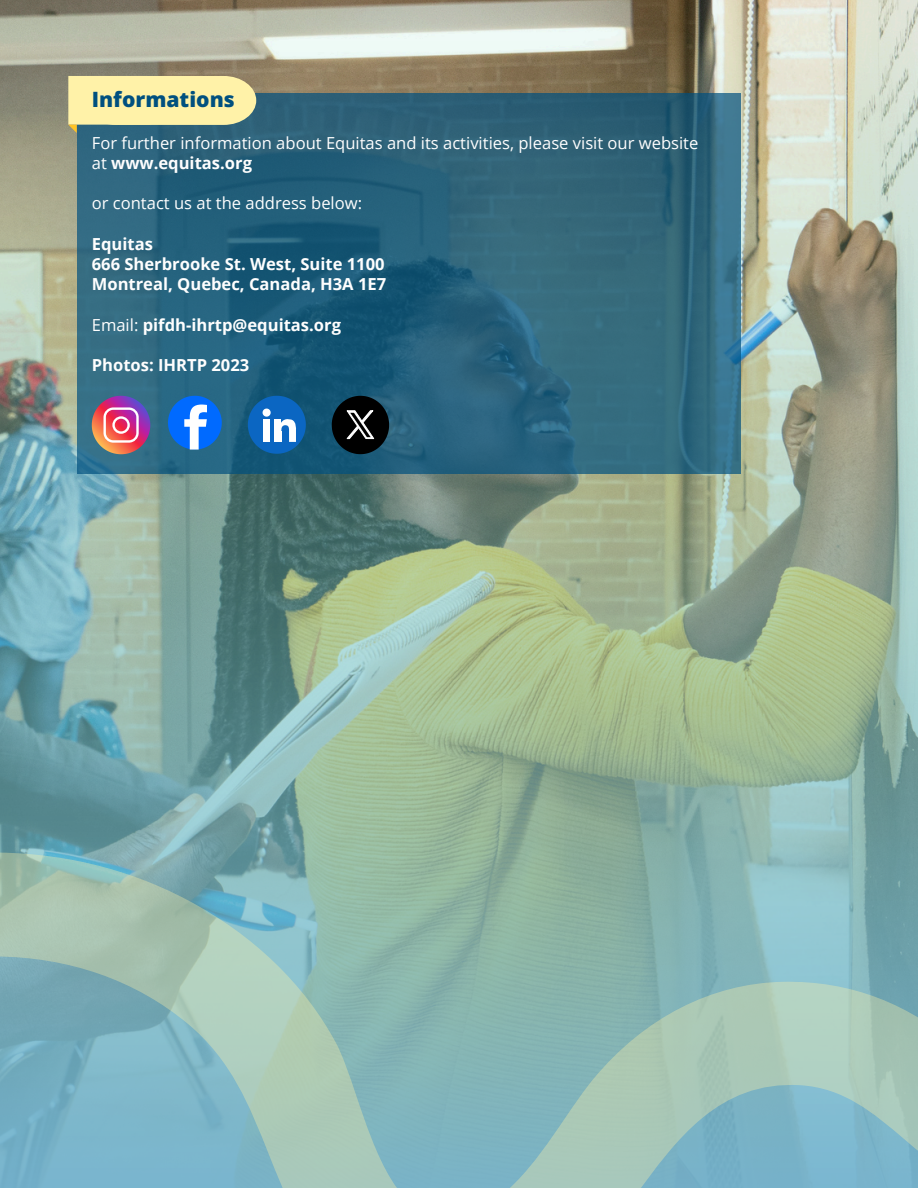
<style>
.page{position:relative;width:918px;height:1188px;background:#fff}
.page>*{position:absolute;margin:0;border:0;box-sizing:border-box;transform-origin:0 0}
.t1{font:800 21.15px "Open Sans";color:#00507f}
.t2{font:16.65px/20.2px "Open Sans";color:#fefefe}
.t3{font:700 16.65px/20.2px "Open Sans";color:#fefefe}
.s1{font-weight:700}
.s2{font-weight:400}
</style>
<div class="page">
<svg style="left:0;top:0;width:918px;height:206px;background:#b2b09d"></svg>
<img style="left:0;top:206px;width:918px;height:982px">
<svg style="left:77px;top:93px;width:664px;height:380px;background:#2a637b"></svg>
<svg style="left:68px;top:76px;width:188px;height:57px;background:#ddd99f"></svg>
<svg style="left:92px;top:396px;width:58px;height:58px;background:#b86385"></svg>
<svg style="left:332px;top:396px;width:57px;height:58px;background:#19252c"></svg>
<svg style="left:168px;top:396px;width:54px;height:54px"></svg>
<svg style="left:248px;top:396px;width:58px;height:58px"></svg>
<p class="t1" style="left:92px;top:85px;width:144px">Informations</p>
<p class="t2" style="left:92px;top:132px;width:608px">For further information about Equitas and its activities, please visit our website at <span class="s1">www.equitas.org</span></p>
<p class="t2" style="left:92px;top:193px;width:272px">or contact us at the address below:</p>
<h1 class="t3" style="left:92px;top:233px;width:296px">Equitas<br>666 Sherbrooke St. West, Suite 1100<br>Montreal, Quebec, Canada, H3A 1E7</h1>
<p class="t3" style="left:92px;top:314px;width:251px"><span class="s2">Email:</span> pifdh-ihrtp@equitas.org</p>
<p class="t3" style="left:92px;top:355px;width:159px">Photos: IHRTP 2023</p>
</div>
